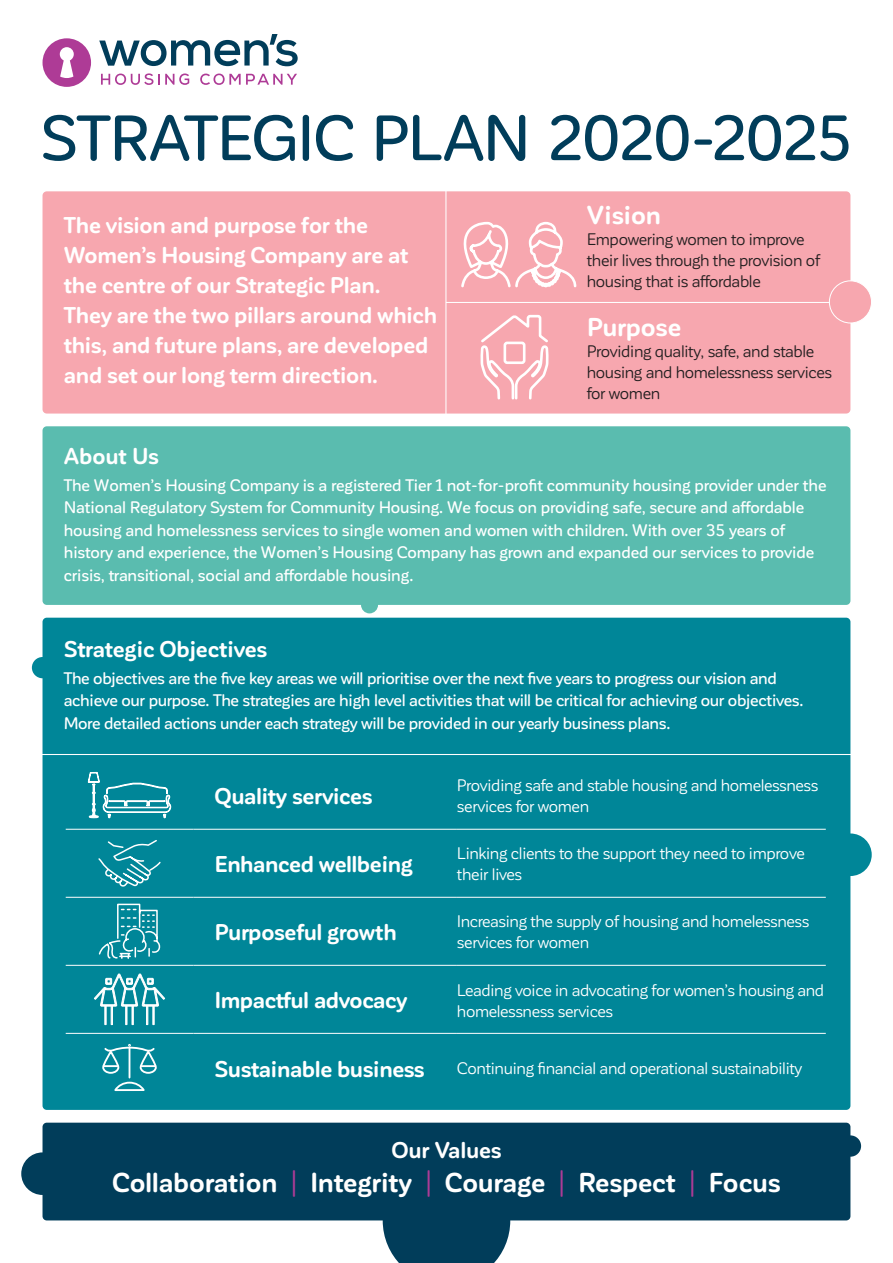
<style>
.page{position:relative;width:893px;height:1263px;background:#fff}
.page>*{position:absolute;margin:0;border:0;box-sizing:border-box;transform-origin:0 0}
.t1{font:500 63px "Corporative Sans Rd";letter-spacing:-.035em;color:#013d5a}
.t2{font:700 27px "Corporative Sans Rd";letter-spacing:-.01em;color:#fff}
.t3{font:700 25.5px "Corporative Sans Rd";letter-spacing:-.01em;color:#fff}
.t4{font:700 22.5px/30px "Corporative Sans Rd";letter-spacing:-.015em;color:#fff}
.t5{font:500 16.5px/22.5px "Corporative Sans Rd";letter-spacing:-.015em;color:#fff}
.t6{font:16.5px/21px "Corporative Sans Rd";letter-spacing:-.02em;color:#fff}
.t7{font:16.5px/21px "Corporative Sans Rd";letter-spacing:-.02em;color:#231f20}
.s1{font-weight:400;color:#ae3b96}
</style>
<div class="page">
<svg style="left:383px;top:1220px;width:127px;height:43px;background:#144b66"></svg>
<div style="left:21px;top:1152px;width:43px;height:43px;background:#013d5a;border-radius:50%"></div>
<div style="left:43px;top:1123px;width:807px;height:97px;background:#013d5a;border-radius:4px"></div>
<div style="left:43px;top:191px;width:402px;height:223px;background:#f7a7af"></div>
<div style="left:43px;top:755px;width:807px;height:355px;background:#008698"></div>
<div style="left:43px;top:618px;width:807px;height:136px;background:#008698"></div>
<div style="left:43px;top:426px;width:807px;height:179px;background:#5abcaf;border-radius:4px"></div>
<hr style="left:66px;top:829px;width:127px;height:1px;background:#fff">
<hr style="left:193px;top:829px;width:264px;height:1px;background:#fff">
<hr style="left:457px;top:829px;width:369px;height:1px;background:#fff">
<hr style="left:66px;top:897px;width:127px;height:1px;background:#fff">
<hr style="left:193px;top:897px;width:264px;height:1px;background:#fff">
<hr style="left:457px;top:897px;width:369px;height:1px;background:#fff">
<hr style="left:66px;top:965px;width:127px;height:1px;background:#fff">
<hr style="left:193px;top:965px;width:264px;height:1px;background:#fff">
<hr style="left:457px;top:965px;width:369px;height:1px;background:#fff">
<hr style="left:66px;top:1033px;width:127px;height:1px;background:#fff">
<hr style="left:193px;top:1033px;width:264px;height:1px;background:#fff">
<hr style="left:457px;top:1033px;width:369px;height:1px;background:#fff">
<svg style="left:87px;top:771px;width:85px;height:116px;background:#2296a5"></svg>
<svg style="left:94px;top:903px;width:71px;height:122px;background:#319dab"></svg>
<svg style="left:101px;top:1044px;width:57px;height:48px;background:#309dab"></svg>
<div style="left:829px;top:833px;width:43px;height:43px;background:#008698;border-radius:50%"></div>
<div style="left:829px;top:281px;width:42px;height:42px;background:#f7a7af;border-radius:50%"></div>
<div style="left:829px;top:281px;width:43px;height:42px;border:1px solid #fff;border-radius:50%"></div>
<div style="left:361px;top:596px;width:17px;height:17px;background:#5abcaf;border-radius:50%"></div>
<div style="left:32px;top:657px;width:21px;height:21px;background:#008698;border-radius:50%"></div>
<svg style="left:99px;top:34px;width:199px;height:32px"></svg>
<svg style="left:101px;top:73px;width:88px;height:12px"></svg>
<svg style="left:200px;top:74px;width:97px;height:11px"></svg>
<div style="left:43px;top:38px;width:48px;height:49px;background:#ae3b96;border-radius:50%"></div>
<svg style="left:60px;top:47px;width:14px;height:31px"></svg>
<div style="left:840px;top:1135px;width:21px;height:22px;background:#013d5a;border-radius:50%"></div>
<svg style="left:446px;top:191px;width:404px;height:238px;background:#f5afb6"></svg>
<h1 class="t1" style="left:40px;top:104px;width:814px">STRATEGIC PLAN 2020-2025</h1>
<h3 class="t4" style="left:64px;top:210px;width:375px">The vision and purpose for the Women’s Housing Company are at the centre of our Strategic Plan.<br>They are the two pillars around which this, and future plans, are developed and set our long term direction.</h3>
<h3 class="t3" style="left:587px;top:201px;width:76px">Vision</h3>
<p class="t7" style="left:587px;top:229px;width:235px">Empowering women to improve their lives through the provision of housing that is affordable</p>
<h3 class="t3" style="left:587px;top:313px;width:96px">Purpose</h3>
<p class="t7" style="left:587px;top:341px;width:247px">Providing quality, safe, and stable housing and homelessness services for women</p>
<h3 class="t4" style="left:64px;top:441px;width:97px">About Us</h3>
<p class="t5" style="left:64px;top:474px;width:764px">The Women’s Housing Company is a registered Tier 1 not-for-profit community housing provider under the National Regulatory System for Community Housing. We focus on providing safe, secure and affordable housing and homelessness services to single women and women with children. With over 35 years of history and experience, the Women’s Housing Company has grown and expanded our services to provide crisis, transitional, social and affordable housing.</p>
<h3 class="t4" style="left:64px;top:634px;width:205px">Strategic Objectives</h3>
<p class="t5" style="left:64px;top:667px;width:741px">The objectives are the five key areas we will prioritise over the next five years to progress our vision and achieve our purpose. The strategies are high level activities that will be critical for achieving our objectives.<br>More detailed actions under each strategy will be provided in our yearly business plans.</p>
<h3 class="t4" style="left:215px;top:781px;width:159px">Quality services</h3>
<p class="t6" style="left:457px;top:775px;width:363px">Providing safe and stable housing and homelessness services for women</p>
<h3 class="t4" style="left:215px;top:850px;width:200px">Enhanced wellbeing</h3>
<p class="t6" style="left:457px;top:843px;width:349px">Linking clients to the support they need to improve their lives</p>
<h3 class="t4" style="left:215px;top:918px;width:184px">Purposeful growth</h3>
<p class="t6" style="left:457px;top:911px;width:354px">Increasing the supply of housing and homelessness services for women</p>
<h3 class="t4" style="left:215px;top:986px;width:194px">Impactful advocacy</h3>
<p class="t6" style="left:457px;top:979px;width:369px">Leading voice in advocating for women’s housing and homelessness services</p>
<h3 class="t4" style="left:215px;top:1054px;width:212px">Sustainable business</h3>
<p class="t6" style="left:457px;top:1058px;width:347px">Continuing financial and operational sustainability</p>
<h3 class="t4" style="left:391px;top:1135px;width:112px">Our Values</h3>
<h2 class="t2" style="left:112px;top:1168px;width:670px">Collaboration <span class="s1">|</span> Integrity <span class="s1">|</span> Courage <span class="s1">|</span> Respect <span class="s1">|</span> Focus</h2>
</div>
